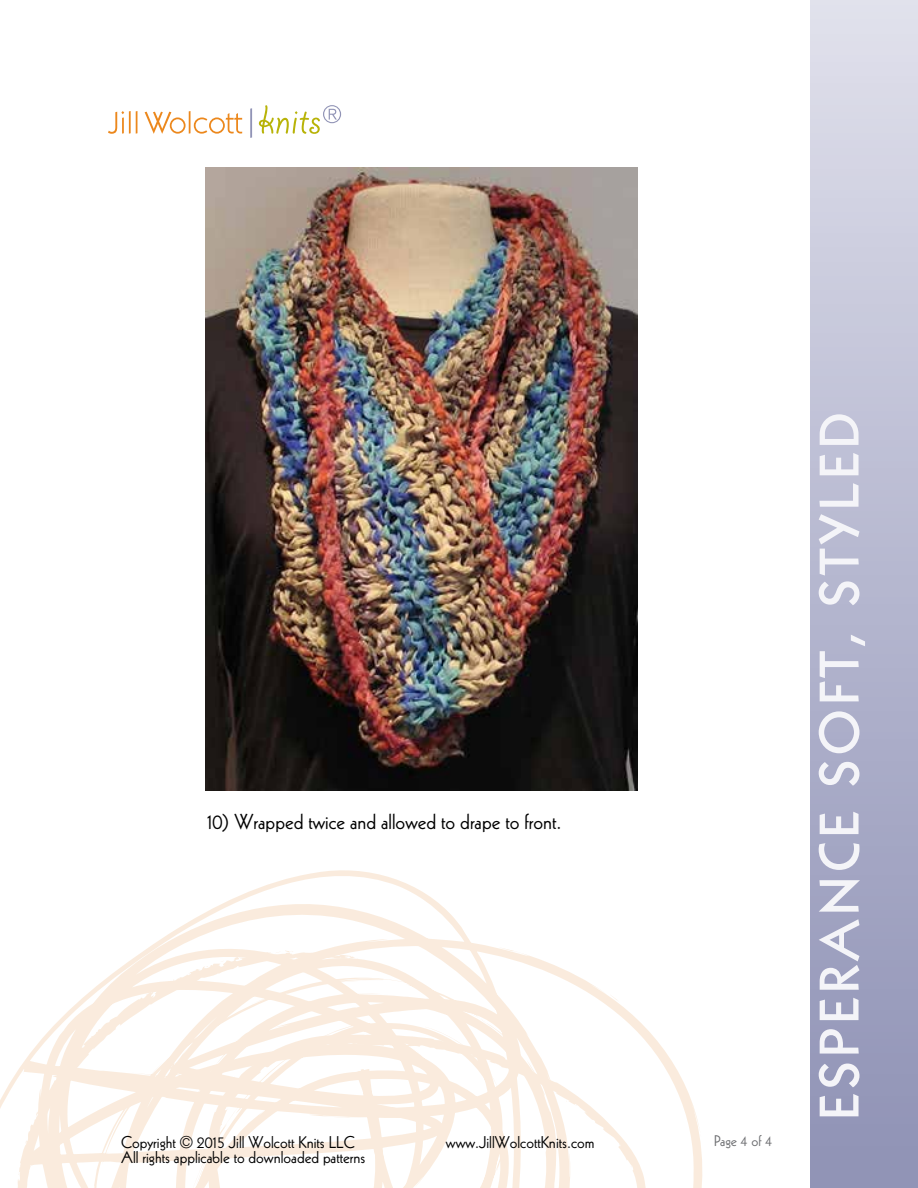
<style>
.page{position:relative;width:918px;height:1188px;background:#fff}
.page>*{position:absolute;margin:0;border:0;box-sizing:border-box;transform-origin:0 0}
.t1{font:800 54px "Kabel LT Std";letter-spacing:.1em;color:#f4f4f8}
.t2{font:21px "Kabel LT Std";color:#000}
.t3{font:16.5px/15.8px "Kabel LT Std";color:#000}
.t4{font:15px "Kabel LT Std";color:#6d6e71}
</style>
<div class="page">
<div style="left:810px;top:0;width:108px;height:1188px;background:linear-gradient(to bottom,#dfdfeb,#8d90b4)"></div>
<svg style="left:0;top:870px;width:651px;height:238px"></svg>
<svg style="left:425px;top:1018px;width:104px;height:16px"></svg>
<svg style="left:603px;top:989px;width:27px;height:21px"></svg>
<svg style="left:16px;top:950px;width:357px;height:238px"></svg>
<svg style="left:356px;top:959px;width:11px;height:2px"></svg>
<svg style="left:208px;top:1034px;width:495px;height:154px"></svg>
<svg style="left:108px;top:111px;width:16px;height:23px"></svg>
<hr style="left:129px;top:111px;width:2px;height:23px;background:#ec881d">
<svg style="left:136px;top:111px;width:1px;height:23px"></svg>
<svg style="left:145px;top:112px;width:41px;height:22px"></svg>
<hr style="left:189px;top:111px;width:2px;height:23px;background:#ec881d">
<svg style="left:194px;top:113px;width:48px;height:21px"></svg>
<hr style="left:250px;top:108px;width:2px;height:30px;background:#9194b6">
<svg style="left:259px;top:105px;width:82px;height:29px"></svg>
<img style="left:205px;top:167px;width:433px;height:624px">
<p class="t2" style="left:207px;top:809px;width:356px">10) Wrapped twice and allowed to drape to front.</p>
<p class="t3" style="left:121px;top:1134px;width:246px">Copyright © 2015 Jill Wolcott Knits LLC<br>All rights applicable to downloaded patterns</p>
<p class="t3" style="left:446px;top:1134px;width:150px">www.JillWolcottKnits.com</p>
<p class="t4" style="left:714px;top:1132px;width:60px">Page 4 of 4</p>
<h1 class="t1" style="left:808px;top:1119px;width:709px;rotate:-90deg">esperance soft, styled</h1>
</div>
